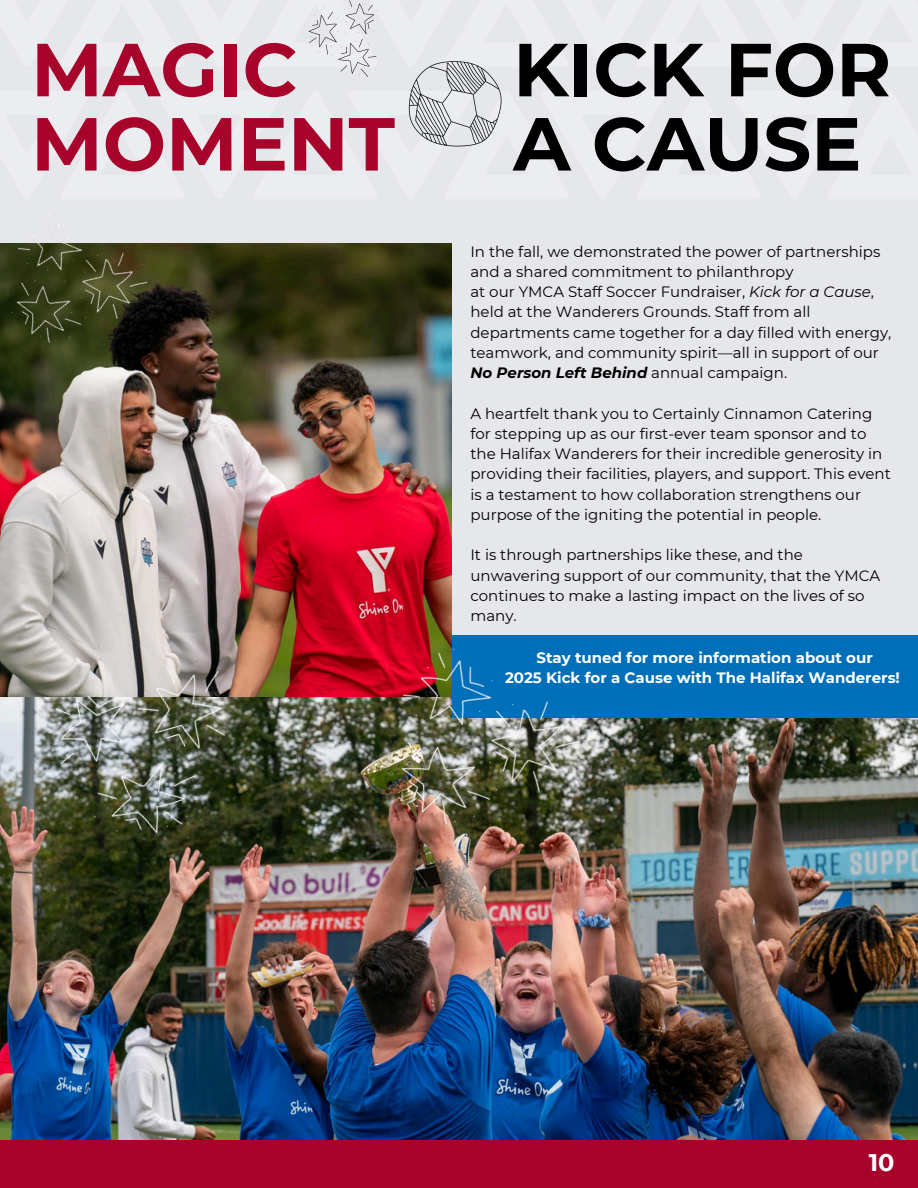
<style>
.page{position:relative;width:918px;height:1188px;background:#e6e7eb}
.page>*{position:absolute;margin:0;border:0;box-sizing:border-box;transform-origin:0 0}
.t1{font:700 75px/74.2px "Montserrat";color:#000}
.t2{font:700 75px/74.2px "Montserrat";color:#a8042b}
.t3{font:700 24px "Montserrat";color:#fff}
.t4{font:15px/20.2px "Montserrat";color:#000}
.t5{font:700 15px/20.2px "Montserrat";color:#fff;text-align:center}
.s1{font-style:italic}
.s2{font-weight:700;font-style:italic}
</style>
<div class="page">
<div style="left:0;top:1140px;width:918px;height:48px;background:#a8042b"></div>
<img style="left:308px;top:0;width:70px;height:77px">
<img style="left:408px;top:61px;width:94px;height:86px">
<img style="left:0;top:244px;width:452px;height:454px">
<img style="left:0;top:698px;width:918px;height:442px">
<img style="left:12px;top:606px;width:272px;height:272px">
<img style="left:0;top:219px;width:182px;height:172px">
<div style="left:452px;top:635px;width:466px;height:83px;background:#006fba"></div>
<img style="left:332px;top:594px;width:295px;height:296px">
<p class="t2" style="left:31px;top:32px;width:365px">MAGIC<br>MOMENT</p>
<p class="t1" style="left:513px;top:32px;width:380px">KICK FOR<br>A CAUSE</p>
<p class="t4" style="left:470px;top:241px;width:412px">In the fall, we demonstrated the power of partnerships and a shared commitment to philanthropy</p>
<h1 class="t4" style="left:470px;top:282px;width:422px">at our YMCA Staff Soccer Fundraiser, <span class="s1">Kick for a Cause</span>, held at the Wanderers Grounds. Staff from all departments came together for a day filled with energy, teamwork, and community spirit—all in support of our <span class="s2">No Person Left Behind</span> annual campaign.</h1>
<h1 class="t4" style="left:470px;top:403px;width:422px">A heartfelt thank you to Certainly Cinnamon Catering for stepping up as our first-ever team sponsor and to the Halifax Wanderers for their incredible generosity in providing their facilities, players, and support. This event is a testament to how collaboration strengthens our purpose of the igniting the potential in people.</h1>
<p class="t4" style="left:470px;top:545px;width:411px">It is through partnerships like these, and the unwavering support of our community, that the YMCA continues to make a lasting impact on the lives of so many.</p>
<p class="t5" style="left:505px;top:648px;width:396px">Stay tuned for more information about our<br>2025 Kick for a Cause with The Halifax Wanderers!</p>
<p class="t3" style="left:869px;top:1148px;width:27px">10</p>
</div>
